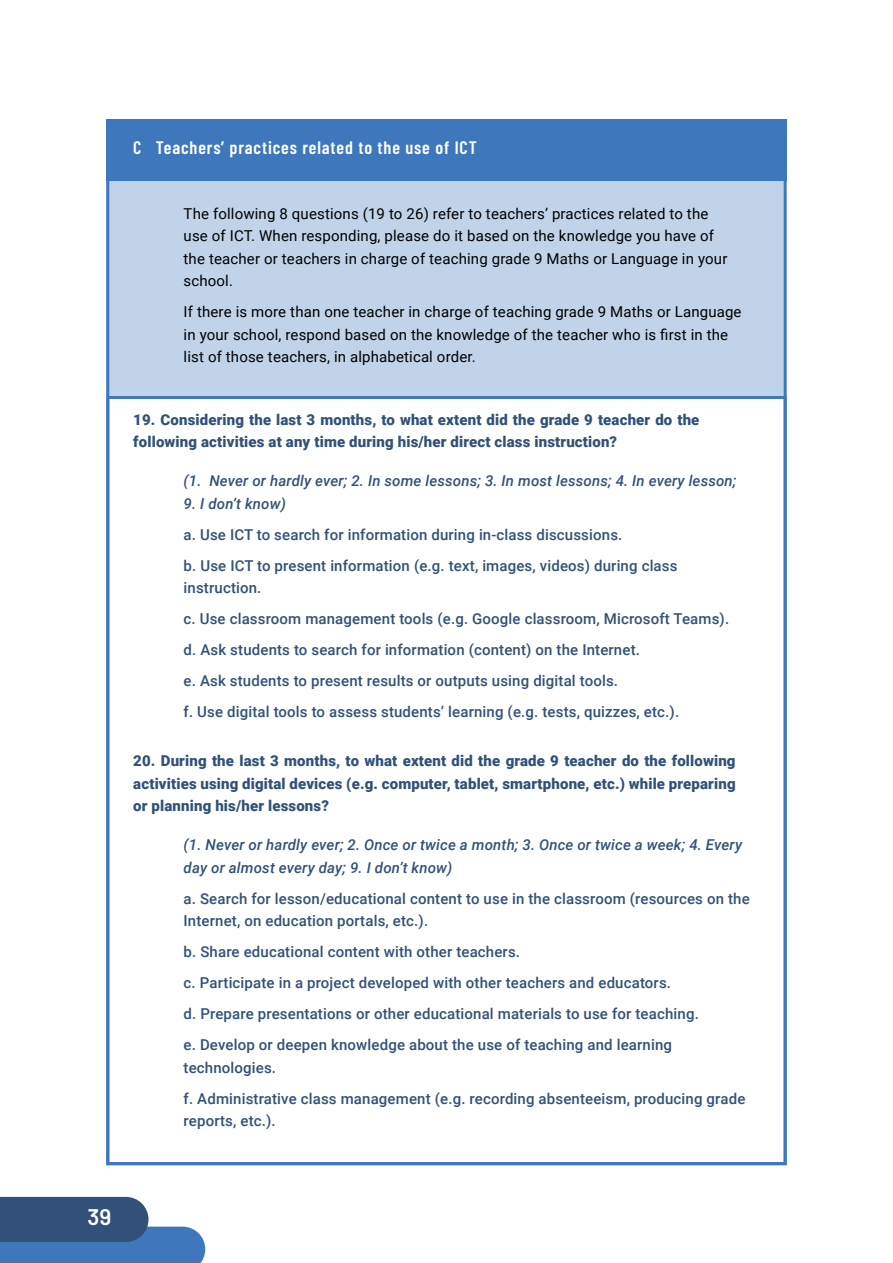
<style>
.page{position:relative;width:893px;height:1263px;background:#fff}
.page>*{position:absolute;margin:0;border:0;box-sizing:border-box;transform-origin:0 0}
.t1{font:600 22.5px "Barlow";color:#fff}
.t2{font:600 18px "Barlow Condensed";letter-spacing:.05em;color:#fff}
.t3{font:500 15px/31px "Roboto";letter-spacing:.01em;color:#335178}
.t4{font:15px/22.5px "Roboto";letter-spacing:.01em;color:#000}
.t5{font:900 15px/22.5px "Roboto";letter-spacing:.01em;color:#335178}
.t6{font:italic 500 15px/22.5px "Roboto";letter-spacing:.01em;color:#335178}
</style>
<div class="page">
<svg style="left:0;top:1197px;width:205px;height:66px;background:#5378a4"></svg>
<div style="left:107px;top:175px;width:679px;height:221px;background:#c1d3e9"></div>
<div style="left:106px;top:119px;width:681px;height:62px;background:#3e77bc"></div>
<div style="left:106px;top:396px;width:681px;height:769px;border:3px solid #3e77bc"></div>
<p class="t2" style="left:133px;top:135px;width:345px">C Teachers’ practices related to the use of ICT</p>
<p class="t4" style="left:184px;top:201px;width:545px">The following 8 questions (19 to 26) refer to teachers’ practices related to the use of ICT. When responding, please do it based on the knowledge you have of the teacher or teachers in charge of teaching grade 9 Maths or Language in your school.</p>
<p class="t4" style="left:184px;top:300px;width:559px">If there is more than one teacher in charge of teaching grade 9 Maths or Language in your school, respond based on the knowledge of the teacher who is first in the list of those teachers, in alphabetical order.</p>
<p class="t5" style="left:133px;top:408px;width:568px">19. Considering the last 3 months, to what extent did the grade 9 teacher do the following activities at any time during his/her direct class instruction?</p>
<p class="t6" style="left:184px;top:469px;width:554px">(1. Never or hardly ever; 2. In some lessons; 3. In most lessons; 4. In every lesson;</p>
<p class="t6" style="left:184px;top:492px;width:104px">9. I don’t know)</p>
<p class="t3" style="left:184px;top:518px;width:495px">a. Use ICT to search for information during in-class discussions.<br>b. Use ICT to present information (e.g. text, images, videos) during class</p>
<p class="t3" style="left:184px;top:572px;width:547px">instruction.<br>c. Use classroom management tools (e.g. Google classroom, Microsoft Teams). d. Ask students to search for information (content) on the Internet.<br>e. Ask students to present results or outputs using digital tools.<br>f. Use digital tools to assess students’ learning (e.g. tests, quizzes, etc.).</p>
<p class="t5" style="left:133px;top:749px;width:604px;text-align:justify">20. During the last 3 months, to what extent did the grade 9 teacher do the following activities using digital devices (e.g. computer, tablet, smartphone, etc.) while preparing or planning his/her lessons?</p>
<p class="t6" style="left:184px;top:833px;width:560px">(1. Never or hardly ever; 2. Once or twice a month; 3. Once or twice a week; 4. Every day or almost every day; 9. I don’t know)</p>
<p class="t3" style="left:184px;top:886px;width:568px;line-height:22.5px">a. Search for lesson/educational content to use in the classroom (resources on the<br>Internet, on education portals, etc.).</p>
<p class="t3" style="left:184px;top:936px;width:517px">b. Share educational content with other teachers.<br>c. Participate in a project developed with other teachers and educators.<br>d. Prepare presentations or other educational materials to use for teaching. e. Develop or deepen knowledge about the use of teaching and learning</p>
<p class="t3" style="left:184px;top:1051px;width:563px">technologies.<br>f. Administrative class management (e.g. recording absenteeism, producing grade</p>
<p class="t3" style="left:184px;top:1105px;width:94px">reports, etc.).</p>
<h1 class="t1" style="left:88px;top:1200px;width:25px">39</h1>
</div>
